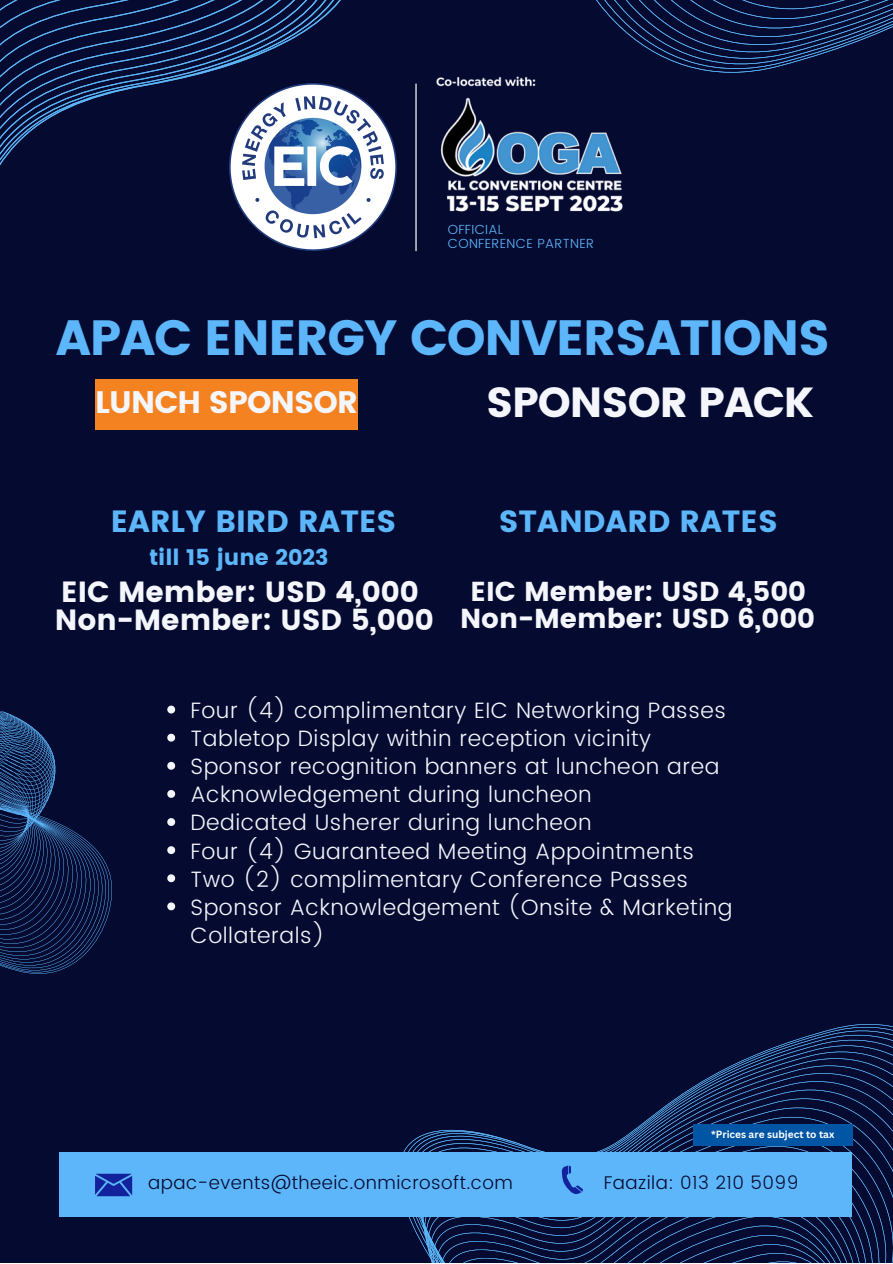
<style>
.page{position:relative;width:893px;height:1264px;background:#fff}
.page>*{position:absolute;margin:0;border:0;box-sizing:border-box;transform-origin:0 0}
.t1{font:49.35px "Poppins";letter-spacing:-.025em;color:#5cb6f9}
.t2{font:42px "Poppins";letter-spacing:-.025em;color:#f4f6fc}
.t3{font:31.05px "Poppins";letter-spacing:-.025em;color:#f4f6fc}
.t4{font:30.6px "Poppins";color:#5cb6f9}
.t5{font:29.1px "Poppins";color:#f4f6fc}
.t6{font:27.3px "Poppins";color:#f4f6fc}
.t7{font:300 22.2px/28px "Poppins";letter-spacing:.025em;color:#f4f6fc}
.t8{font:22.2px "Poppins";color:#5cb6f9}
.t9{font:300 18.45px "Poppins";letter-spacing:.025em;color:#050a30}
.t10{font:300 13.2px "Poppins";letter-spacing:.025em;color:#5cb6f9}
.t11{font:700 10.2px "Canva Sans";color:#fff}
</style>
<div class="page">
<div style="left:0;top:0;width:892px;height:1262px;background:#050a30"></div>
<svg style="left:0;top:0;width:417px;height:798px"></svg>
<svg style="left:596px;top:0;width:296px;height:73px"></svg>
<div style="left:95px;top:379px;width:262px;height:50px;background:#f58220"></div>
<svg style="left:0;top:711px;width:113px;height:263px"></svg>
<svg style="left:167px;top:705px;width:8px;height:8px"></svg>
<svg style="left:167px;top:733px;width:8px;height:8px"></svg>
<svg style="left:167px;top:761px;width:8px;height:8px"></svg>
<svg style="left:167px;top:790px;width:8px;height:7px"></svg>
<svg style="left:167px;top:818px;width:8px;height:8px"></svg>
<svg style="left:167px;top:846px;width:8px;height:8px"></svg>
<svg style="left:167px;top:874px;width:8px;height:8px"></svg>
<svg style="left:167px;top:902px;width:8px;height:8px"></svg>
<div style="left:60px;top:1152px;width:791px;height:64px;background:#5cb6f9"></div>
<svg style="left:396px;top:1024px;width:496px;height:238px"></svg>
<hr style="left:415px;top:84px;width:1px;height:167px;background:#fff">
<img style="left:229px;top:84px;width:167px;height:166px">
<img style="left:413px;top:87px;width:202px;height:102px">
<img style="left:422px;top:76px;width:127px;height:33px">
<img style="left:438px;top:155px;width:185px;height:57px">
<svg style="left:95px;top:1173px;width:37px;height:23px"></svg>
<svg style="left:561px;top:1165px;width:22px;height:29px"></svg>
<div style="left:693px;top:1123px;width:159px;height:22px;background:#0055a4"></div>
<p class="t10" style="left:448px;top:221px;width:57px">OFFICIAL</p>
<p class="t10" style="left:448px;top:235px;width:148px">CONFERENCE PARTNER</p>
<p class="t1" style="left:56px;top:309px;width:775px">APAC ENERGY CONVERSATIONS</p>
<p class="t3" style="left:95px;top:383px;width:264px">LUNCH SPONSOR</p>
<p class="t2" style="left:486px;top:378px;width:329px">SPONSOR PACK</p>
<p class="t4" style="left:111px;top:504px;width:287px">EARLY BIRD RATES</p>
<p class="t8" style="left:149px;top:544px;width:181px">till 15 june 2023</p>
<p class="t5" style="left:61px;top:575px;width:359px">EIC Member: USD 4,000</p>
<p class="t5" style="left:55px;top:603px;width:380px">Non-Member: USD 5,000</p>
<p class="t4" style="left:499px;top:504px;width:280px">STANDARD RATES</p>
<p class="t6" style="left:470px;top:575px;width:337px">EIC Member: USD 4,500</p>
<p class="t6" style="left:460px;top:602px;width:356px">Non-Member: USD 6,000</p>
<p class="t7" style="left:190px;top:696px;width:537px">Four (4) complimentary EIC Networking Passes</p>
<p class="t7" style="left:190px;top:724px;width:462px">Tabletop Display within reception vicinity</p>
<p class="t7" style="left:190px;top:752px;width:530px">Sponsor recognition banners at luncheon area</p>
<p class="t7" style="left:190px;top:780px;width:403px">Acknowledgement during luncheon</p>
<p class="t7" style="left:190px;top:808px;width:402px">Dedicated Usherer during luncheon</p>
<p class="t7" style="left:190px;top:836px;width:505px">Four (4) Guaranteed Meeting Appointments</p>
<p class="t7" style="left:190px;top:865px;width:499px">Two (2) complimentary Conference Passes</p>
<p class="t7" style="left:190px;top:893px;width:543px">Sponsor Acknowledgement (Onsite &amp; Marketing<br>Collaterals)</p>
<p class="t11" style="left:711px;top:1127px;width:125px">*Prices are subject to tax</p>
<p class="t9" style="left:148px;top:1171px;width:366px">apac-events@theeic.onmicrosoft.com</p>
<p class="t9" style="left:604px;top:1171px;width:196px">Faazila: 013 210 5099</p>
</div>
